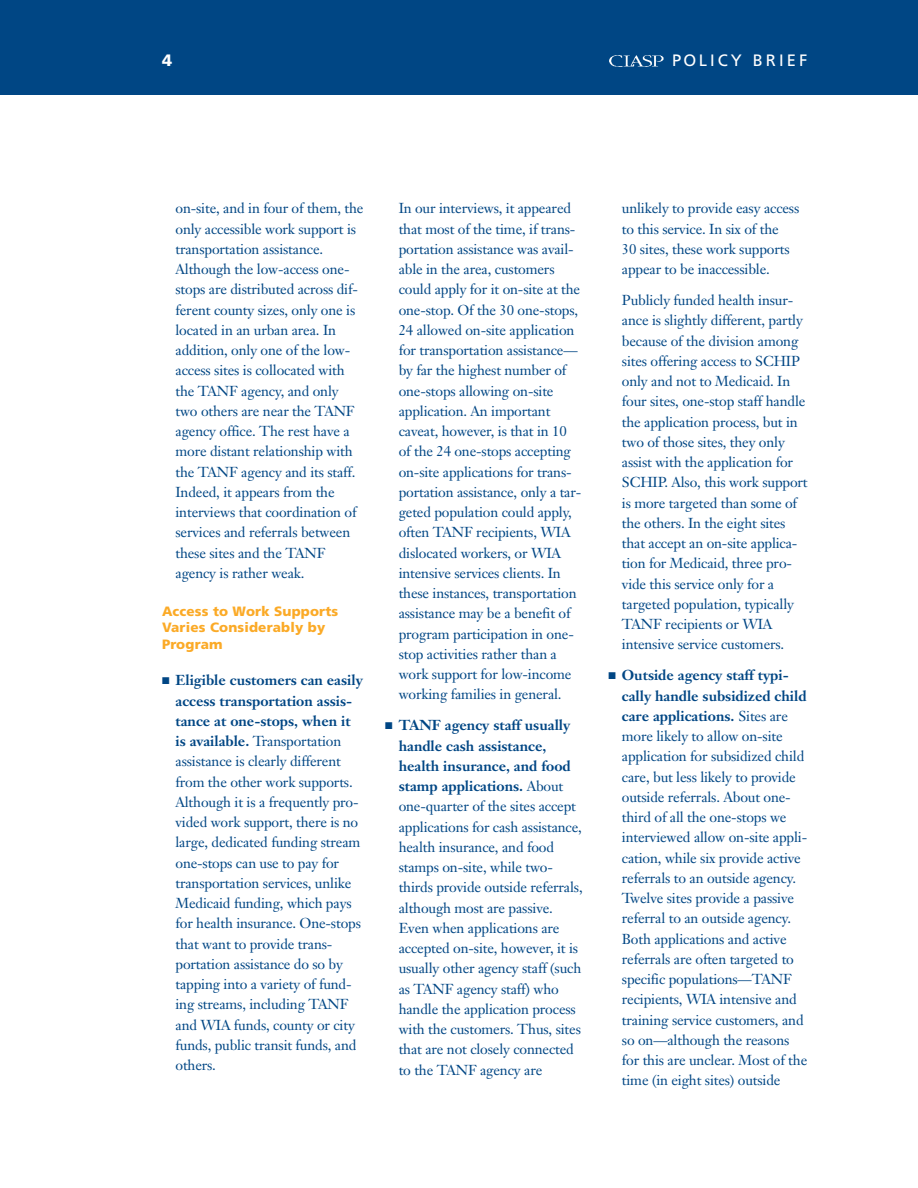
<style>
.page{position:relative;width:918px;height:1188px;background:#fff}
.page>*{position:absolute;margin:0;border:0;box-sizing:border-box;transform-origin:0 0}
.t1{font:16.5px "Frutiger";letter-spacing:.19em;color:#fff}
.t2{font:900 16.5px "Frutiger";color:#fff}
.t3{font:14.25px/20.2px "Janson Text";letter-spacing:-.01em;color:#004684}
.t4{font:900 13.5px/16.5px "Frutiger";letter-spacing:.01em;color:#fbaa27}
.s1{font-weight:700}
</style>
<div class="page">
<div style="left:0;top:0;width:918px;height:94px;background:#004684"></div>
<img style="left:609px;top:55px;width:55px;height:12px">
<p class="t2" style="left:162px;top:54px;width:12px">4</p>
<p class="t1" style="left:672px;top:54px;width:137px">POLICY BRIEF</p>
<p class="t3" style="left:176px;top:200px;width:190px">on-site, and in four of them, the only accessible work support is transportation assistance.<br>Although the low-access one&shy;stops are distributed across dif&shy;ferent county sizes, only one is located in an urban area. In addition, only one of the low&shy;access sites is collocated with the TANF agency, and only two others are near the TANF agency office. The rest have a more distant relationship with the TANF agency and its staff.<br>Indeed, it appears from the interviews that coordination of services and referrals between these sites and the TANF agency is rather weak.</p>
<p class="t4" style="left:162px;top:604px;width:178px">Access to Work Supports<br>Varies Considerably by<br>Program</p>
<p class="t3" style="left:176px;top:672px;width:189px;text-indent:-14px">■ <span class="s1">Eligible customers can easily access transportation assis&shy;tance at one-stops, when it is available.</span> Transportation assistance is clearly different from the other work supports.<br>Although it is a frequently pro&shy;vided work support, there is no large, dedicated funding stream one-stops can use to pay for transportation services, unlike<br>Medicaid funding, which pays for health insurance. One-stops that want to provide trans&shy;portation assistance do so by tapping into a variety of fund&shy;ing streams, including TANF and WIA funds, county or city funds, public transit funds, and others.</p>
<p class="t3" style="left:399px;top:200px;width:184px">In our interviews, it appeared that most of the time, if trans&shy;portation assistance was avail&shy;able in the area, customers could apply for it on-site at the one-stop. Of the 30 one-stops,<br>24 allowed on-site application for transportation assistance— by far the highest number of one-stops allowing on-site application. An important caveat, however, is that in 10 of the 24 one-stops accepting on-site applications for trans&shy;portation assistance, only a tar&shy;geted population could apply, often TANF recipients, WIA dislocated workers, or WIA intensive services clients. In these instances, transportation assistance may be a benefit of program participation in one&shy;stop activities rather than a work support for low-income working families in general.</p>
<p class="t3" style="left:399px;top:717px;width:186px;text-indent:-14px">■ <span class="s1">TANF agency staff usually handle cash assistance, health insurance, and food stamp applications.</span> About one-quarter of the sites accept applications for cash assistance, health insurance, and food stamps on-site, while two&shy;thirds provide outside referrals, although most are passive.<br>Even when applications are accepted on-site, however, it is usually other agency staff (such as TANF agency staff) who handle the application process with the customers. Thus, sites that are not closely connected to the TANF agency are</p>
<p class="t3" style="left:622px;top:200px;width:179px">unlikely to provide easy access to this service. In six of the<br>30 sites, these work supports appear to be inaccessible.</p>
<p class="t3" style="left:622px;top:291px;width:187px">Publicly funded health insur&shy;ance is slightly different, partly because of the division among sites offering access to SCHIP only and not to Medicaid. In four sites, one-stop staff handle the application process, but in two of those sites, they only assist with the application for<br>SCHIP. Also, this work support is more targeted than some of the others. In the eight sites that accept an on-site applica&shy;tion for Medicaid, three pro&shy;vide this service only for a targeted population, typically<br>TANF recipients or WIA intensive service customers.</p>
<p class="t3" style="left:622px;top:667px;width:187px;text-indent:-14px">■ <span class="s1">Outside agency staff typi&shy;cally handle subsidized child care applications.</span> Sites are more likely to allow on-site application for subsidized child care, but less likely to provide outside referrals. About one&shy;third of all the one-stops we interviewed allow on-site appli&shy;cation, while six provide active referrals to an outside agency.<br>Twelve sites provide a passive referral to an outside agency.<br>Both applications and active referrals are often targeted to specific populations—TANF recipients, WIA intensive and training service customers, and so on—although the reasons for this are unclear. Most of the time (in eight sites) outside</p>
</div>
